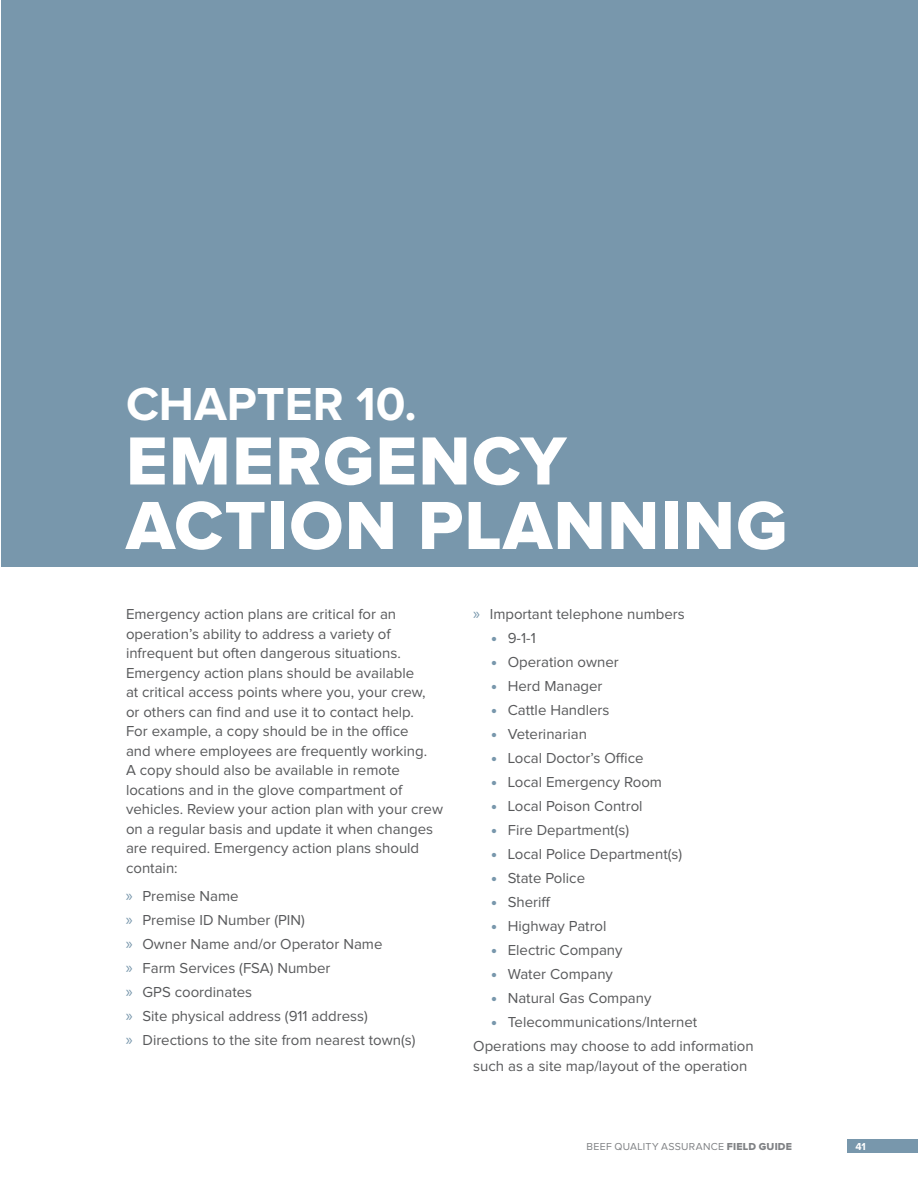
<style>
.page{position:relative;width:918px;height:1188px;background:#fff}
.page>*{position:absolute;margin:0;border:0;box-sizing:border-box;transform-origin:0 0}
.t1{font:70.5px/64.5px "Proxima Nova Extrabld";letter-spacing:.02em;color:#fff}
.t2{font:700 48px "Proxima Nova";color:#fff}
.t3{font:15px/19.5px "Proxima Nova";color:#58595b}
.t4{font:10.5px "Proxima Nova";letter-spacing:.025em;color:#808285}
.t5{font:700 10.5px "Proxima Nova";color:#fff}
.s1{font-family:"Myriad Pro";font-size:16.5px;color:#7897ac}
.s2{font-weight:900;font-size:16.5px;color:#7897ac}
.s3{font-family:"Proxima Nova Extrabld"}
</style>
<div class="page">
<div style="left:848px;top:1139px;width:70px;height:14px;background:#7897ac"></div>
<div style="left:2px;top:0;width:916px;height:567px;background:#7897ac"></div>
<h2 class="t2" style="left:126px;top:377px;width:292px">CHAPTER 10.</h2>
<h1 class="t1" style="left:126px;top:432px;width:663px">EMERGENCY<br>ACTION PLANNING</h1>
<p class="t3" style="left:126px;top:605px;width:319px">Emergency action plans are critical for an operation’s ability to address a variety of infrequent but often dangerous situations.<br>Emergency action plans should be available<br>at critical access points where you, your crew, or others can find and use it to contact help.<br>For example, a copy should be in the office<br>and where employees are frequently working.<br>A copy should also be available in remote locations and in the glove compartment of vehicles. Review your action plan with your crew on a regular basis and update it when changes are required. Emergency action plans should contain:</p>
<p class="t3" style="left:126px;top:885px;width:291px;line-height:24px"><span class="s1">»</span> Premise Name<br><span class="s1">»</span> Premise ID Number (PIN)<br><span class="s1">»</span> Owner Name and/or Operator Name<br><span class="s1">»</span> Farm Services (FSA) Number<br><span class="s1">»</span> GPS coordinates<br><span class="s1">»</span> Site physical address (911 address)<br><span class="s1">»</span> Directions to the site from nearest town(s)</p>
<p class="t3" style="left:473px;top:605px;width:213px"><span class="s1">»</span> Important telephone numbers</p>
<p class="t3" style="left:491px;top:629px;width:46px"><span class="s2">•</span> 9-1-1</p>
<p class="t3" style="left:491px;top:653px;width:129px"><span class="s2">•</span> Operation owner</p>
<p class="t3" style="left:491px;top:677px;width:113px"><span class="s2">•</span> Herd Manager</p>
<p class="t3" style="left:491px;top:701px;width:120px"><span class="s2">•</span> Cattle Handlers</p>
<p class="t3" style="left:491px;top:725px;width:97px"><span class="s2">•</span> Veterinarian</p>
<p class="t3" style="left:491px;top:749px;width:154px"><span class="s2">•</span> Local Doctor’s Office</p>
<p class="t3" style="left:491px;top:773px;width:172px"><span class="s2">•</span> Local Emergency Room</p>
<p class="t3" style="left:491px;top:797px;width:153px"><span class="s2">•</span> Local Poison Control</p>
<p class="t3" style="left:491px;top:821px;width:139px"><span class="s2">•</span> Fire Department(s)</p>
<p class="t3" style="left:491px;top:845px;width:192px"><span class="s2">•</span> Local Police Department(s)</p>
<p class="t3" style="left:491px;top:869px;width:95px"><span class="s2">•</span> State Police</p>
<p class="t3" style="left:491px;top:893px;width:61px"><span class="s2">•</span> Sheriff</p>
<p class="t3" style="left:491px;top:917px;width:117px"><span class="s2">•</span> Highway Patrol</p>
<p class="t3" style="left:491px;top:941px;width:133px"><span class="s2">•</span> Electric Company</p>
<p class="t3" style="left:491px;top:965px;width:123px"><span class="s2">•</span> Water Company</p>
<p class="t3" style="left:491px;top:989px;width:162px"><span class="s2">•</span> Natural Gas Company</p>
<p class="t3" style="left:473px;top:1011px;width:282px;line-height:24px;text-indent:18px"><span class="s2">•</span> Telecommunications/Internet<br>Operations may choose to add information</p>
<p class="t3" style="left:473px;top:1056px;width:276px">such as a site map/layout of the operation</p>
<p class="t4" style="left:587px;top:1141px;width:207px">BEEF QUALITY ASSURANCE <span class="s3">FIELD GUIDE</span></p>
<p class="t5" style="left:855px;top:1140px;width:12px">41</p>
</div>
